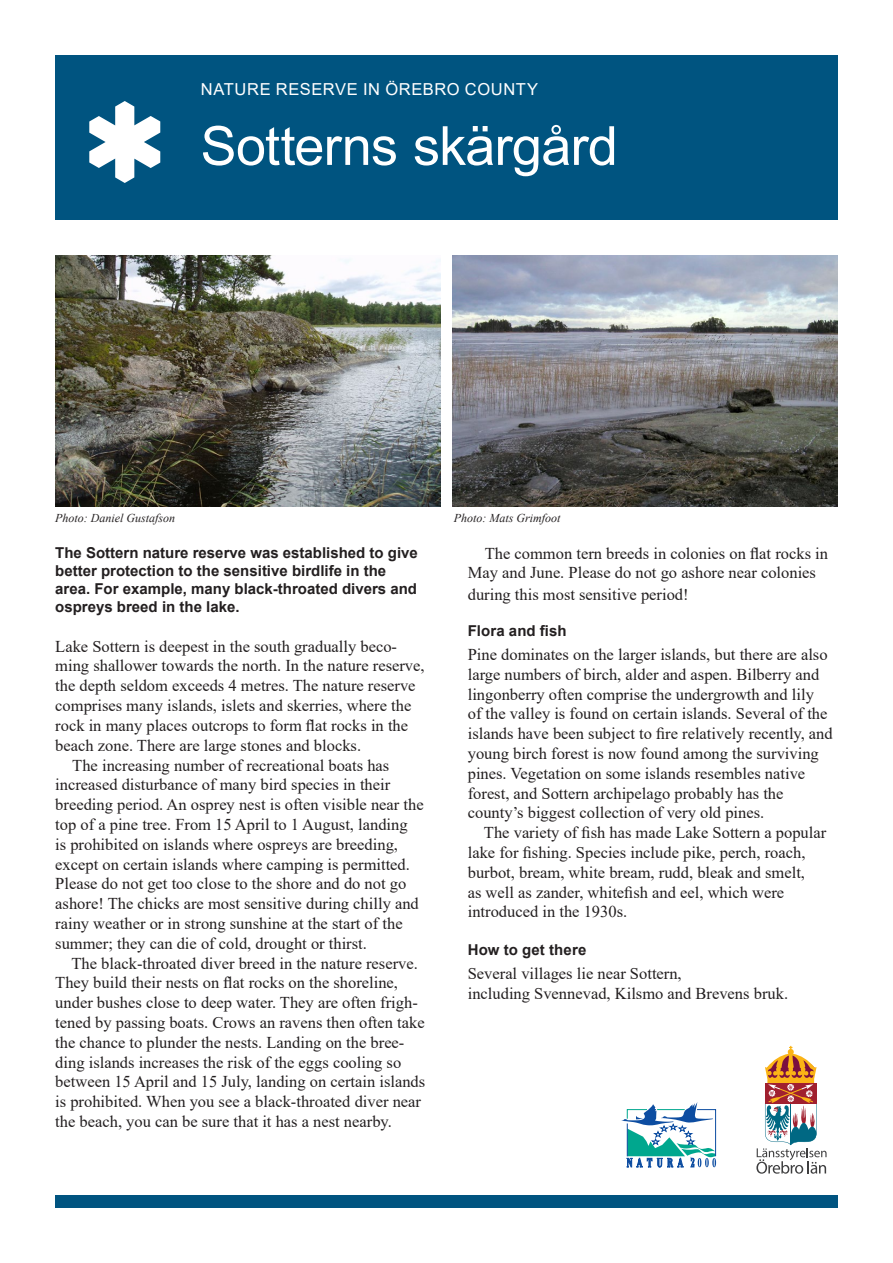
<style>
.page{position:relative;width:893px;height:1263px;background:#fff}
.page>*{position:absolute;margin:0;border:0;box-sizing:border-box;transform-origin:0 0}
.t1{font:54px "Arial";letter-spacing:-.015em;color:#fff}
.t2{font:16.5px/19.8px "Times New Roman";color:#231f20}
.t3{font:16.5px "Arial";letter-spacing:.04em;color:#fff}
.t4{font:700 15px/18px "Arial";color:#231f20}
.t5{font:italic 12px "Times New Roman";color:#231f20}
</style>
<div class="page">
<div style="left:55px;top:55px;width:783px;height:165px;background:#005480"></div>
<svg style="left:89px;top:101px;width:71px;height:82px"></svg>
<svg style="left:756px;top:1046px;width:70px;height:128px"></svg>
<div style="left:55px;top:1195px;width:783px;height:13px;background:#005480"></div>
<svg style="left:621px;top:1102px;width:95px;height:66px"></svg>
<img style="left:55px;top:255px;width:385px;height:251px">
<img style="left:453px;top:255px;width:385px;height:251px">
<p class="t3" style="left:201px;top:78px;width:339px">NATURE RESERVE IN ÖREBRO COUNTY</p>
<h1 class="t1" style="left:201px;top:109px;width:419px">Sotterns skärgård</h1>
<p class="t5" style="left:55px;top:510px;width:121px">Photo: Daniel Gustafson</p>
<p class="t5" style="left:454px;top:510px;width:108px">Photo: Mats Grimfoot</p>
<p class="t4" style="left:55px;top:544px;width:364px">The Sottern nature reserve was established to give better protection to the sensitive birdlife in the area. For example, many black-throated divers and ospreys breed in the lake.</p>
<p class="t2" style="left:55px;top:636px;width:343px">Lake Sottern is deepest in the south gradually beco-</p>
<p class="t2" style="left:55px;top:655px;width:371px">ming shallower towards the north. In the nature reserve,</p>
<p class="t2" style="left:55px;top:675px;width:362px">the depth seldom exceeds 4 metres. The nature reserve</p>
<p class="t2" style="left:55px;top:695px;width:358px">comprises many islands, islets and skerries, where the</p>
<p class="t2" style="left:55px;top:715px;width:354px">rock in many places outcrops to form flat rocks in the</p>
<p class="t2" style="left:55px;top:735px;width:307px">beach zone. There are large stones and blocks.</p>
<p class="t2" style="left:72px;top:754px;width:319px">The increasing number of recreational boats has</p>
<p class="t2" style="left:55px;top:774px;width:336px">increased disturbance of many bird species in their</p>
<p class="t2" style="left:55px;top:794px;width:370px">breeding period. An osprey nest is often visible near the</p>
<p class="t2" style="left:55px;top:814px;width:354px">top of a pine tree. From 15 April to 1 August, landing</p>
<p class="t2" style="left:55px;top:834px;width:344px">is prohibited on islands where ospreys are breeding,</p>
<p class="t2" style="left:55px;top:853px;width:356px">except on certain islands where camping is permitted.</p>
<p class="t2" style="left:55px;top:873px;width:353px">Please do not get too close to the shore and do not go</p>
<p class="t2" style="left:55px;top:893px;width:365px">ashore! The chicks are most sensitive during chilly and</p>
<p class="t2" style="left:55px;top:913px;width:349px">rainy weather or in strong sunshine at the start of the</p>
<p class="t2" style="left:55px;top:933px;width:313px">summer; they can die of cold, drought or thirst.</p>
<p class="t2" style="left:71px;top:952px;width:348px">The black-throated diver breed in the nature reserve.</p>
<p class="t2" style="left:55px;top:972px;width:344px">They build their nests on flat rocks on the shoreline,</p>
<p class="t2" style="left:55px;top:992px;width:364px">under bushes close to deep water. They are often frigh-</p>
<p class="t2" style="left:55px;top:1012px;width:371px">tened by passing boats. Crows an ravens then often take</p>
<p class="t2" style="left:55px;top:1032px;width:351px">the chance to plunder the nests. Landing on the bree-</p>
<p class="t2" style="left:55px;top:1051px;width:348px">ding islands increases the risk of the eggs cooling so</p>
<p class="t2" style="left:55px;top:1071px;width:371px">between 15 April and 15 July, landing on certain islands</p>
<p class="t2" style="left:55px;top:1091px;width:367px">is prohibited. When you see a black-throated diver near</p>
<p class="t2" style="left:55px;top:1111px;width:338px">the beach, you can be sure that it has a nest nearby.</p>
<p class="t2" style="left:468px;top:543px;width:362px;text-indent:17px">The common tern breeds in colonies on flat rocks in<br>May and June. Please do not go ashore near colonies</p>
<p class="t2" style="left:468px;top:584px;width:222px">during this most sensitive period!</p>
<p class="t4" style="left:468px;top:622px;width:101px">Flora and fish</p>
<p class="t2" style="left:468px;top:644px;width:367px">Pine dominates on the larger islands, but there are also large numbers of birch, alder and aspen. Bilberry and lingonberry often comprise the undergrowth and lily<br>of the valley is found on certain islands. Several of the islands have been subject to fire relatively recently, and young birch forest is now found among the surviving pines. Vegetation on some islands resembles native forest, and Sottern archipelago probably has the county’s biggest collection of very old pines.</p>
<p class="t2" style="left:468px;top:822px;width:360px;text-indent:16px">The variety of fish has made Lake Sottern a popular lake for fishing. Species include pike, perch, roach, burbot, bream, white bream, rudd, bleak and smelt,<br>as well as zander, whitefish and eel, which were introduced in the 1930s.</p>
<p class="t4" style="left:468px;top:941px;width:120px">How to get there</p>
<p class="t2" style="left:468px;top:963px;width:322px">Several villages lie near Sottern,<br>including Svennevad, Kilsmo and Brevens bruk.</p>
</div>
